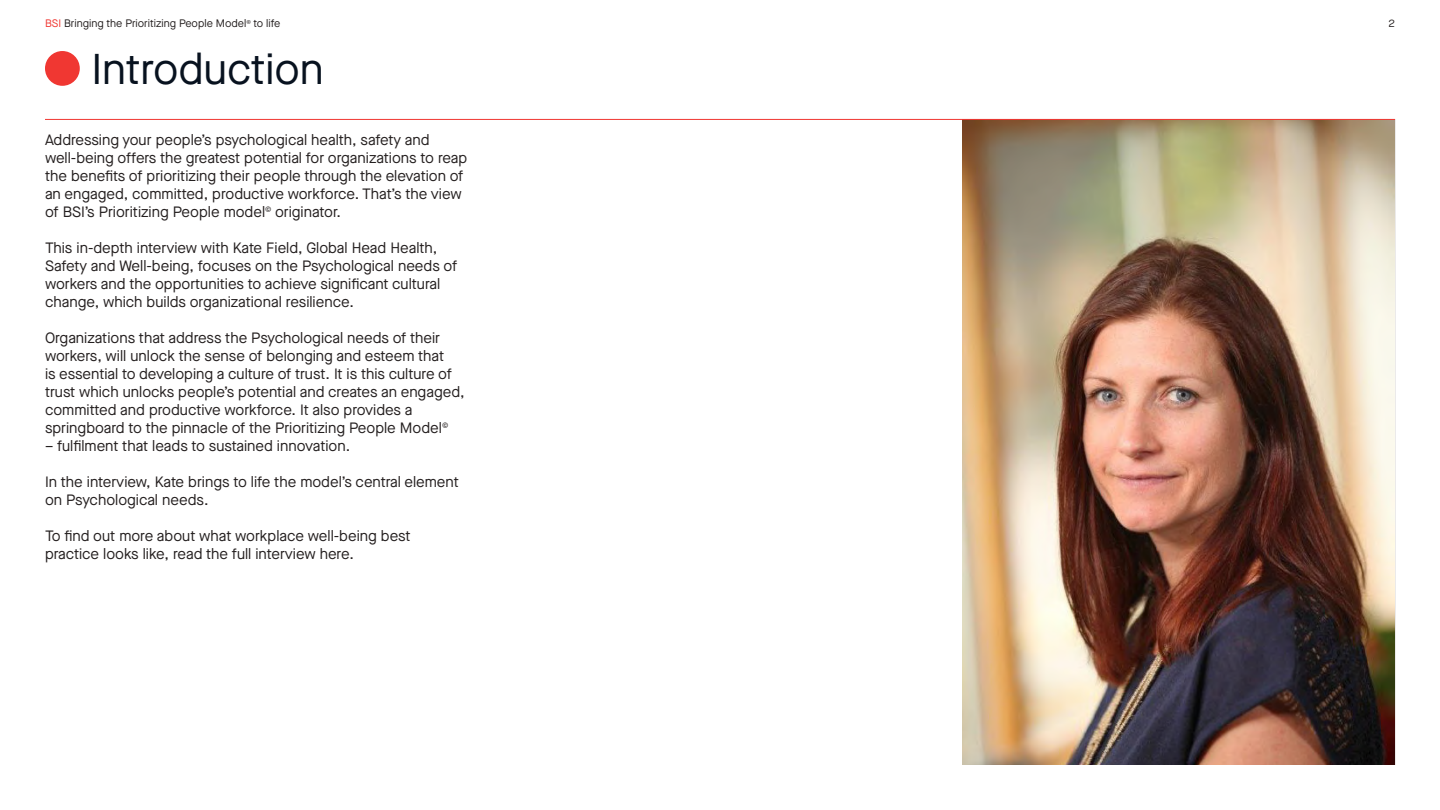
<style>
.page{position:relative;width:1440px;height:810px;background:#fff}
.page>*{position:absolute;margin:0;border:0;box-sizing:border-box;transform-origin:0 0}
.t1{font:43.05px "Maison Neue";color:#08121f}
.t2{font:15px/18px "Maison Neue";color:#241f1f}
.t3{font:10.88px "Maison Neue";color:#241f1f}
.s1{color:#f03732}
</style>
<div class="page">
<img style="left:962px;top:120px;width:433px;height:645px">
<hr style="left:45px;top:119px;width:1350px;height:1px;background:#f03732">
<div style="left:45px;top:51px;width:35px;height:35px;background:#f03732;border-radius:50%"></div>
<p class="t3" style="left:45px;top:16px;width:237px"><span class="s1">BSI</span> Bringing the Prioritizing People Model<sup>©</sup> to life</p>
<p class="t3" style="left:1389px;top:16px;width:8px">2</p>
<h1 class="t1" style="left:91px;top:40px;width:234px">Introduction</h1>
<p class="t2" style="left:45px;top:131px;width:424px">Addressing your people’s psychological health, safety and well-being offers the greatest potential for organizations to reap the benefits of prioritizing their people through the elevation of an engaged, committed, productive workforce. That’s the view of BSI’s Prioritizing People model<sup>©</sup> originator.</p>
<p class="t2" style="left:45px;top:239px;width:414px">This in-depth interview with Kate Field, Global Head Health, Safety and Well-being, focuses on the Psychological needs of workers and the opportunities to achieve significant cultural change, which builds organizational resilience.</p>
<p class="t2" style="left:45px;top:329px;width:421px">Organizations that address the Psychological needs of their workers, will unlock the sense of belonging and esteem that<br>is essential to developing a culture of trust. It is this culture of trust which unlocks people’s potential and creates an engaged, committed and productive workforce. It also provides a springboard to the pinnacle of the Prioritizing People Model<sup>©</sup></p>
<p class="t2" style="left:45px;top:437px;width:307px">– fulfilment that leads to sustained innovation.</p>
<p class="t2" style="left:45px;top:473px;width:415px">In the interview, Kate brings to life the model’s central element on Psychological needs.</p>
<p class="t2" style="left:45px;top:527px;width:367px">To find out more about what workplace well-being best practice looks like, read the full interview here.</p>
</div>
